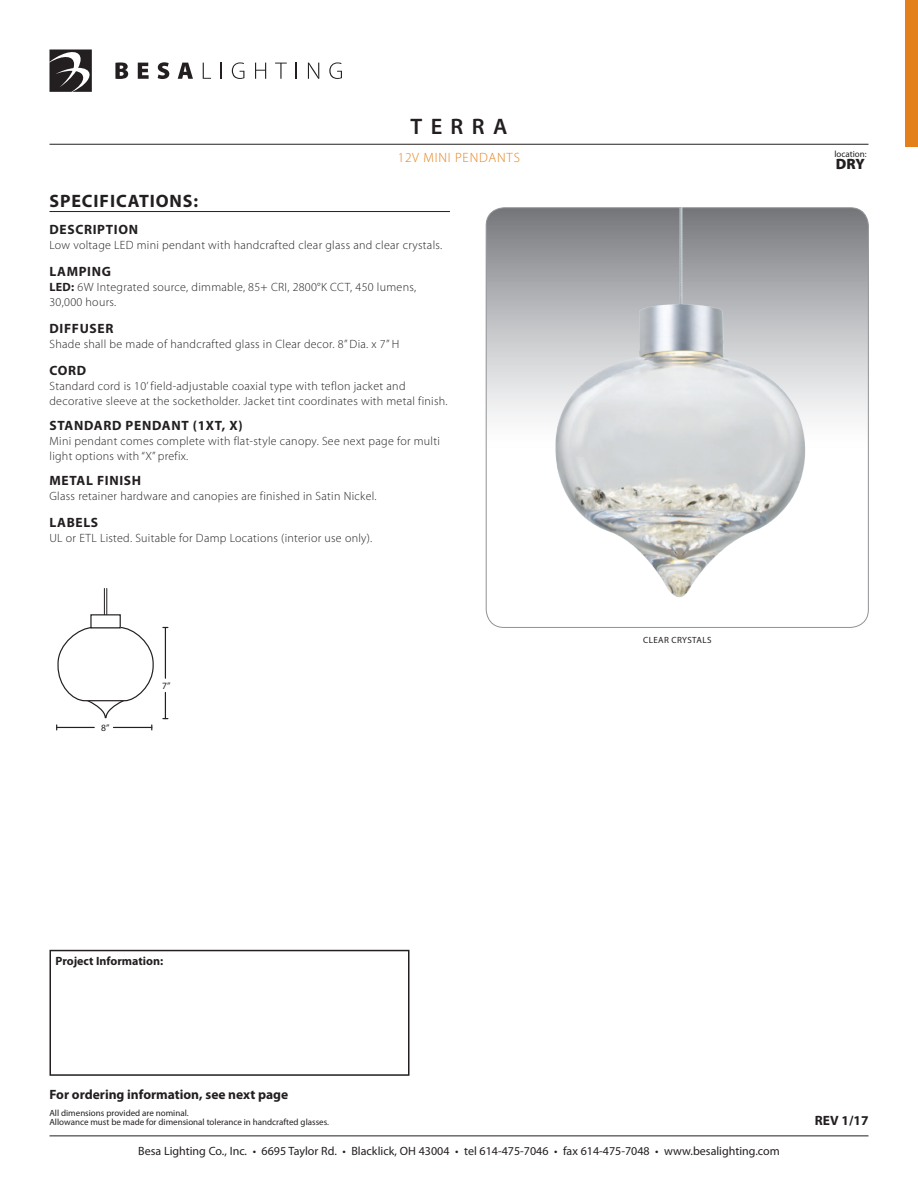
<style>
.page{position:relative;width:918px;height:1188px;background:#fff}
.page>*{position:absolute;margin:0;border:0;box-sizing:border-box;transform-origin:0 0}
.t1{font:600 22.5px "Myriad Pro";letter-spacing:.37em;color:#231f20}
.t2{font:700 18px "Myriad Pro";letter-spacing:.05em;color:#231f20}
.t3{font:900 15px "Myriad Pro";color:#231f20}
.t4{font:700 13.5px "Myriad Pro";letter-spacing:.05em;color:#231f20}
.t5{font:700 13.5px "Myriad Pro";color:#231f20}
.t6{font:300 13.5px "Myriad Pro";letter-spacing:.06em;color:#e4801b}
.t7{font:300 12px/15px "Myriad Pro";letter-spacing:.025em;color:#231f20}
.t8{font:12px "Myriad Pro";color:#231f20}
.t9{font:700 12px "Myriad Pro";color:#231f20}
.t10{font:9.6px "Myriad Pro";color:#231f20}
.t11{font:9px/9px "Myriad Pro";color:#231f20}
.t12{font:9px "Myriad Pro";letter-spacing:.045em;color:#231f20}
.s1{font-weight:700}
</style>
<div class="page">
<hr style="left:50px;top:1136px;width:818px;height:1px;background:#231f20">
<svg style="left:115px;top:62px;width:13px;height:17px"></svg>
<svg style="left:138px;top:63px;width:11px;height:16px"></svg>
<svg style="left:158px;top:62px;width:11px;height:17px"></svg>
<svg style="left:178px;top:63px;width:15px;height:16px"></svg>
<svg style="left:203px;top:63px;width:8px;height:16px"></svg>
<svg style="left:221px;top:63px;width:1px;height:16px"></svg>
<svg style="left:232px;top:62px;width:12px;height:17px"></svg>
<svg style="left:255px;top:63px;width:11px;height:16px"></svg>
<svg style="left:275px;top:63px;width:12px;height:16px"></svg>
<svg style="left:296px;top:63px;width:1px;height:16px"></svg>
<svg style="left:308px;top:63px;width:11px;height:16px"></svg>
<svg style="left:329px;top:62px;width:13px;height:17px"></svg>
<svg style="left:50px;top:50px;width:42px;height:42px"></svg>
<hr style="left:50px;top:144px;width:818px;height:1px;background:#231f20">
<div style="left:905px;top:1px;width:13px;height:146px;background:#e4801b"></div>
<svg style="left:486px;top:208px;width:382px;height:419px"></svg>
<hr style="left:50px;top:211px;width:400px;height:1px;background:#231f20">
<img style="left:532px;top:208px;width:299px;height:414px">
<div style="left:104px;top:588px;width:3px;height:54px;background:#fff;border:1px solid #231f20"></div>
<svg style="left:163px;top:692px;width:5px;height:27px"></svg>
<hr style="left:165px;top:627px;width:1px;height:51px;background:#231f20">
<svg style="left:56px;top:627px;width:98px;height:104px"></svg>
<div style="left:91px;top:615px;width:29px;height:13px;background:#fff"></div>
<div style="left:90px;top:614px;width:31px;height:14px;border:1px solid #231f20"></div>
<div style="left:50px;top:950px;width:360px;height:126px;border:2px solid #231f20"></div>
<h1 class="t1" style="left:411px;top:113px;width:98px">TERRA</h1>
<p class="t6" style="left:398px;top:149px;width:124px">12V Mini pendants</p>
<p class="t11" style="left:834px;top:149px;width:34px">location:</p>
<p class="t3" style="left:836px;top:154px;width:31px">DRY</p>
<h2 class="t2" style="left:50px;top:189px;width:150px">SPECIFICATIONS:</h2>
<p class="t4" style="left:50px;top:220px;width:90px">DESCRIPTION</p>
<p class="t7" style="left:50px;top:237px;width:394px">Low voltage LED mini pendant with handcrafted clear glass and clear crystals.</p>
<p class="t4" style="left:50px;top:262px;width:63px">LAMPING</p>
<p class="t7" style="left:50px;top:279px;width:368px"><span class="s1">LED:</span> 6W Integrated source, dimmable, 85+ CRI, 2800°K CCT, 450 lumens,<br>30,000 hours.</p>
<p class="t4" style="left:50px;top:319px;width:65px">DIFFUSER</p>
<p class="t7" style="left:50px;top:336px;width:351px">Shade shall be made of handcrafted glass in Clear decor. 8” Dia. x 7” H</p>
<p class="t4" style="left:50px;top:361px;width:38px">CORD</p>
<p class="t7" style="left:50px;top:378px;width:400px">Standard cord is 10’ field-adjustable coaxial type with teflon jacket and decorative sleeve at the socketholder. Jacket tint coordinates with metal finish.</p>
<p class="t4" style="left:50px;top:417px;width:195px">STANDARD PENDANT (1XT, X)</p>
<p class="t7" style="left:50px;top:433px;width:392px">Mini pendant comes complete with flat-style canopy. See next page for multi light options with “X” prefix.</p>
<p class="t4" style="left:50px;top:472px;width:93px">METAL FINISH</p>
<p class="t7" style="left:50px;top:489px;width:329px">Glass retainer hardware and canopies are finished in Satin Nickel.</p>
<p class="t4" style="left:50px;top:514px;width:50px">LABELS</p>
<p class="t7" style="left:50px;top:531px;width:324px">UL or ETL Listed. Suitable for Damp Locations (interior use only).</p>
<p class="t10" style="left:101px;top:721px;width:10px">8”</p>
<p class="t10" style="left:162px;top:680px;width:10px">7”</p>
<p class="t12" style="left:643px;top:635px;width:70px">Clear Crystals</p>
<p class="t9" style="left:56px;top:953px;width:109px">Project Information:</p>
<p class="t5" style="left:50px;top:1086px;width:240px">For ordering information, see next page</p>
<p class="t11" style="left:50px;top:1108px;width:281px">All dimensions provided are nominal.<br>Allowance must be made for dimensional tolerance in handcrafted glasses.</p>
<p class="t8" style="left:138px;top:1144px;width:643px">Besa Lighting Co., Inc. • 6695 Taylor Rd. • Blacklick, OH 43004 • tel 614-475-7046 • fax 614-475-7048 • www.besalighting.com</p>
<p class="t4" style="left:815px;top:1112px;width:55px">REV 1/17</p>
</div>
